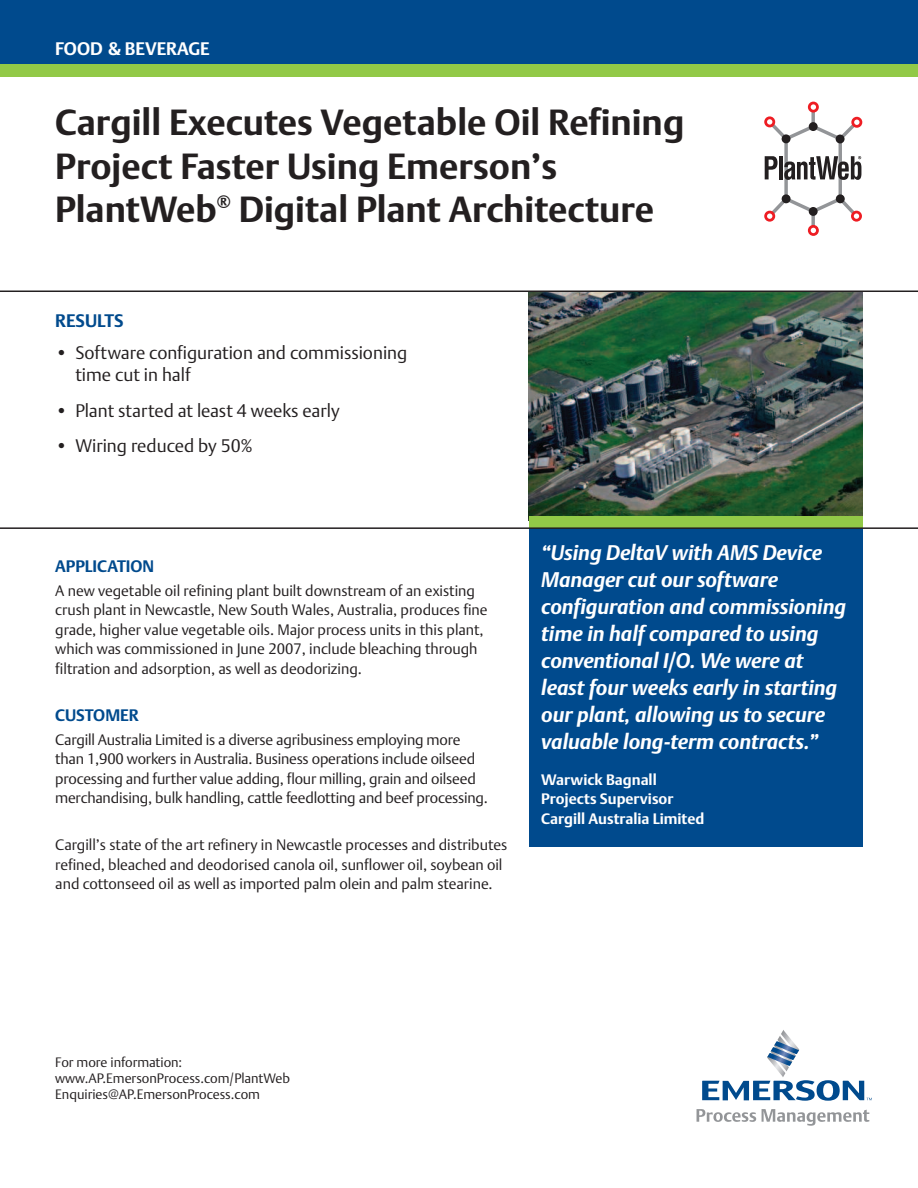
<style>
.page{position:relative;width:918px;height:1188px;background:#fff}
.page>*{position:absolute;margin:0;border:0;box-sizing:border-box;transform-origin:0 0}
.t1{font:700 36px/43.2px "DTL Argo T";color:#231f20}
.t2{font:italic 700 21px/27px "DTL Argo T";letter-spacing:-.005em;color:#fff}
.t3{font:18px/22.5px "DTL Argo T Light";color:#231f20}
.t4{font:700 18px "DTL Argo T";color:#fff}
.t5{font:700 18px "DTL Argo T";color:#004a8d}
.t6{font:700 16.5px "DTL Argo T";color:#004a8d}
.t7{font:15px/19.5px "DTL Argo T Light";letter-spacing:-.005em;color:#231f20}
.t8{font:700 15px/19.5px "DTL Argo T";color:#fff}
.t9{font:13.5px/16.2px "DTL Argo T Light";color:#231f20}
</style>
<div class="page">
<div style="left:529px;top:458px;width:334px;height:389px;background:#004a8d"></div>
<div style="left:0;top:0;width:918px;height:72px;background:#004a8d"></div>
<svg style="left:702px;top:1030px;width:170px;height:71px"></svg>
<svg style="left:697px;top:1109px;width:59px;height:13px"></svg>
<svg style="left:762px;top:1109px;width:107px;height:17px"></svg>
<svg style="left:811px;top:219px;width:4px;height:6px"></svg>
<svg style="left:811px;top:113px;width:4px;height:7px"></svg>
<div style="left:764px;top:116px;width:11px;height:11px;border:3px solid #ee1d23;border-radius:50%"></div>
<div style="left:808px;top:102px;width:11px;height:11px;border:3px solid #ee1d23;border-radius:50%"></div>
<div style="left:851px;top:211px;width:11px;height:11px;border:3px solid #ee1d23;border-radius:50%"></div>
<div style="left:764px;top:211px;width:11px;height:11px;border:3px solid #ee1d23;border-radius:50%"></div>
<div style="left:808px;top:225px;width:11px;height:11px;border:3px solid #ee1d23;border-radius:50%"></div>
<div style="left:851px;top:117px;width:11px;height:11px;border:3px solid #ee1d23;border-radius:50%"></div>
<svg style="left:765px;top:120px;width:96px;height:99px"></svg>
<div style="left:0;top:64px;width:918px;height:13px;background:#92c947"></div>
<img style="left:529px;top:292px;width:334px;height:224px">
<div style="left:529px;top:516px;width:334px;height:12px;background:#92c947"></div>
<hr style="left:0;top:291px;width:918px;height:1px;background:#231f20">
<hr style="left:0;top:527px;width:918px;height:2px;background:#231f20">
<p class="t4" style="left:55px;top:38px;width:156px">FOOD &amp; BEVERAGE</p>
<h1 class="t1" style="left:55px;top:101px;width:631px">Cargill Executes Vegetable Oil Refining<br>Project Faster Using Emerson’s<br>PlantWeb<sup>®</sup> Digital Plant Architecture</h1>
<p class="t5" style="left:55px;top:310px;width:70px">RESULTS</p>
<p class="t3" style="left:75px;top:341px;width:334px;text-indent:-20px">• Software configuration and commissioning time cut in half</p>
<p class="t3" style="left:55px;top:399px;width:286px">• Plant started at least 4 weeks early</p>
<p class="t3" style="left:55px;top:434px;width:199px">• Wiring reduced by 50%</p>
<p class="t6" style="left:55px;top:557px;width:100px">APPLICATION</p>
<p class="t7" style="left:55px;top:581px;width:434px">A new vegetable oil refining plant built downstream of an existing crush plant in Newcastle, New South Wales, Australia, produces fine grade, higher value vegetable oils. Major process units in this plant, which was commissioned in June 2007, include bleaching through filtration and adsorption, as well as deodorizing.</p>
<p class="t6" style="left:55px;top:706px;width:85px">CUSTOMER</p>
<p class="t7" style="left:55px;top:730px;width:434px">Cargill Australia Limited is a diverse agribusiness employing more than 1,900 workers in Australia. Business operations include oilseed processing and further value adding, flour milling, grain and oilseed merchandising, bulk handling, cattle feedlotting and beef processing.</p>
<p class="t7" style="left:55px;top:835px;width:453px">Cargill’s state of the art refinery in Newcastle processes and distributes refined, bleached and deodorised canola oil, sunflower oil, soybean oil and cottonseed oil as well as imported palm olein and palm stearine.</p>
<p class="t2" style="left:541px;top:539px;width:306px">“Using DeltaV with AMS Device<br>Manager cut our software configuration and commissioning time in half compared to using conventional I/O. We were at least four weeks early in starting our plant, allowing us to secure valuable long-term contracts.”</p>
<p class="t8" style="left:541px;top:770px;width:165px">Warwick Bagnall<br>Projects Supervisor<br>Cargill Australia Limited</p>
<p class="t9" style="left:55px;top:1054px;width:236px">For more information: www.AP.EmersonProcess.com/PlantWeb<br>Enquiries@AP.EmersonProcess.com</p>
</div>
